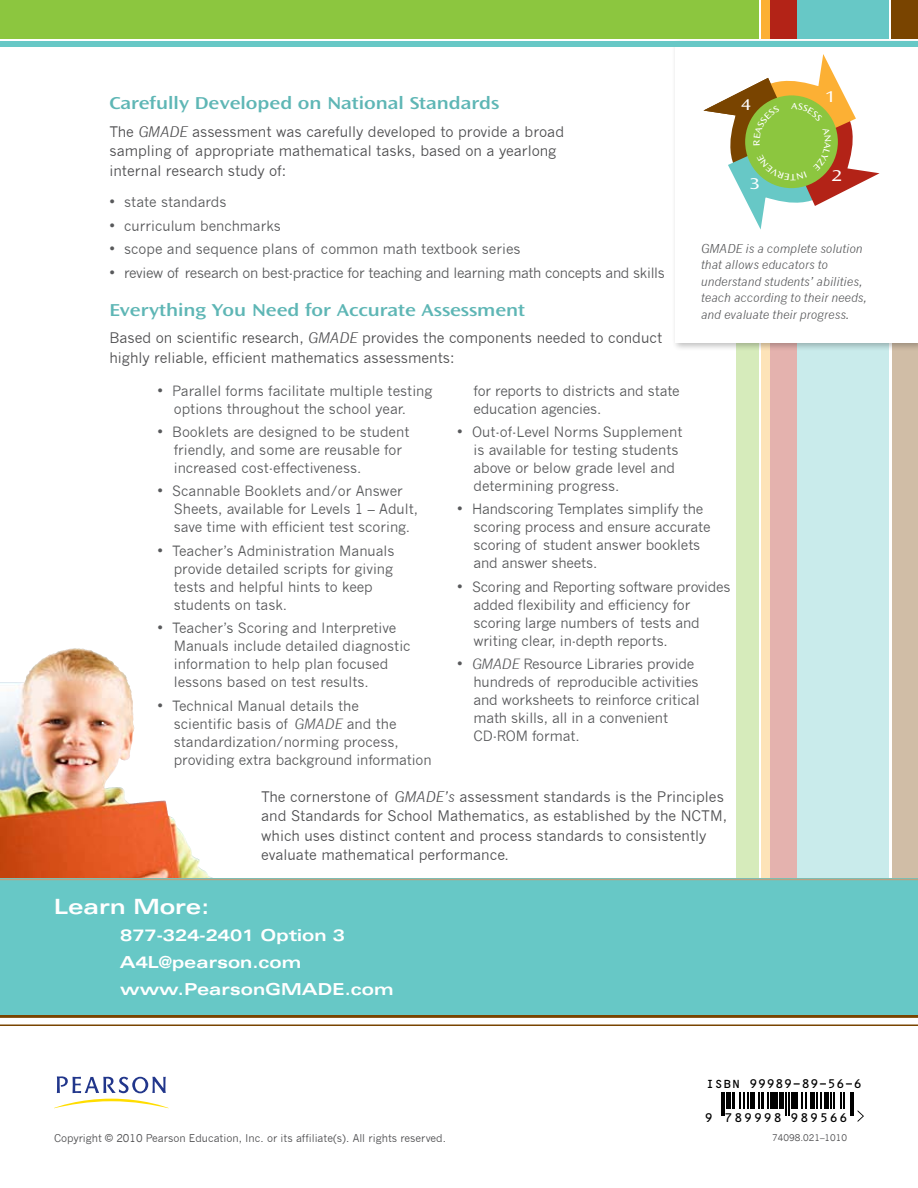
<style>
.page{position:relative;width:918px;height:1188px;background:#fff}
.page>*{position:absolute;margin:0;border:0;box-sizing:border-box;transform-origin:0 0}
.t1{font:700 expanded 21px "Univers";color:#fff}
.t2{font:18px "Ocean Sans MM 512 800";color:#5eb6b5}
.t3{font:700 expanded 16.5px/27px "Univers";color:#fff}
.t4{font:16.35px "Ocean Sans MM 403 800";color:#fff}
.t5{font:14.25px/19.5px "News Gothic";color:#4d4d4f}
.t6{font:13.8px/18px "News Gothic";color:#58595b}
.t7{font:13.8px "News Gothic";letter-spacing:-.025em;color:#58595b}
.t8{font:italic 12px/16.5px "News Gothic";color:#58595b}
.t9{font:12px "OCRB";letter-spacing:.005em;color:#000}
.t10{font:12px "OCRB";letter-spacing:.1em;color:#000}
.t11{font:10.5px "News Gothic";color:#4d4d4f}
.t12{font:9px "News Gothic";color:#4d4d4f}
.s1{font-style:italic}
.s2{font-size:15.75px}
.s3{font-style:italic;font-size:15.75px}
</style>
<div class="page">
<div style="left:736px;top:45px;width:22px;height:906px;background:#d6ebbb"></div>
<div style="left:761px;top:45px;width:9px;height:906px;background:#fde3b8"></div>
<div style="left:770px;top:45px;width:27px;height:906px;background:#e4b2ae"></div>
<div style="left:797px;top:45px;width:92px;height:906px;background:#c9ebeb"></div>
<div style="left:892px;top:45px;width:26px;height:906px;background:#d0bda6"></div>
<div style="left:671px;top:38px;width:247px;height:313px;background:#000;opacity:.25"></div>
<div style="left:675px;top:42px;width:242px;height:300px;background:#fff"></div>
<img style="left:0;top:648px;width:227px;height:231px">
<div style="left:0;top:41px;width:917px;height:6px;background:#67c8c6"></div>
<div style="left:0;top:0;width:751px;height:38px;background:#8cc63f"></div>
<svg style="left:721px;top:1093px;width:4px;height:23px"></svg>
<div style="left:726px;top:1093px;width:5px;height:16px;background:#000"></div>
<hr style="left:732px;top:1093px;width:3px;height:16px;background:#000">
<svg style="left:739px;top:1093px;width:10px;height:16px"></svg>
<div style="left:750px;top:1093px;width:5px;height:16px;background:#000"></div>
<svg style="left:759px;top:1093px;width:10px;height:16px"></svg>
<hr style="left:770px;top:1093px;width:4px;height:16px;background:#000">
<hr style="left:775px;top:1093px;width:3px;height:16px;background:#000">
<hr style="left:780px;top:1093px;width:4px;height:16px;background:#000">
<hr style="left:785px;top:1093px;width:2px;height:23px;background:#000">
<hr style="left:788px;top:1093px;width:2px;height:23px;background:#000">
<hr style="left:791px;top:1093px;width:4px;height:16px;background:#000">
<svg style="left:797px;top:1093px;width:9px;height:16px"></svg>
<hr style="left:811px;top:1093px;width:4px;height:16px;background:#000">
<svg style="left:816px;top:1093px;width:6px;height:16px"></svg>
<hr style="left:825px;top:1093px;width:4px;height:16px;background:#000">
<svg style="left:830px;top:1093px;width:14px;height:16px"></svg>
<svg style="left:850px;top:1093px;width:14px;height:29px"></svg>
<svg style="left:57px;top:1076px;width:109px;height:17px"></svg>
<svg style="left:54px;top:1099px;width:115px;height:9px"></svg>
<hr style="left:0;top:1024px;width:918px;height:2px;background:#794400">
<div style="left:0;top:1013px;width:918px;height:5px;background:#794400"></div>
<div style="left:736px;top:0;width:22px;height:38px;background:#8cc63f"></div>
<div style="left:761px;top:0;width:9px;height:38px;background:#fcb034"></div>
<div style="left:770px;top:0;width:27px;height:38px;background:#b32317"></div>
<div style="left:797px;top:0;width:92px;height:38px;background:#67c8c6"></div>
<div style="left:892px;top:0;width:26px;height:38px;background:#794400"></div>
<div style="left:0;top:879px;width:918px;height:136px;background:#67c8c6"></div>
<hr style="left:0;top:879px;width:918px;height:1px;background:#bca180">
<svg style="left:703px;top:54px;width:177px;height:176px"></svg>
<h2 class="t2" style="left:110px;top:93px;width:391px">Carefully Developed on National Standards</h2>
<p class="t5" style="left:110px;top:122px;width:456px">The <span class="s1">GMADE</span> assessment was carefully developed to provide a broad sampling of appropriate mathematical tasks, based on a yearlong internal research study of:</p>
<p class="t6" style="left:110px;top:193px;width:119px"><span class="s2">•</span> state standards</p>
<p class="t6" style="left:110px;top:217px;width:173px"><span class="s2">•</span> curriculum benchmarks</p>
<p class="t6" style="left:110px;top:240px;width:413px"><span class="s2">•</span> scope and sequence plans of common math textbook series</p>
<p class="t7" style="left:110px;top:265px;width:557px"><span class="s2">•</span> review of research on best-practice for teaching and learning math concepts and skills</p>
<h2 class="t2" style="left:110px;top:300px;width:417px">Everything You Need for Accurate Assessment</h2>
<p class="t5" style="left:110px;top:328px;width:554px">Based on scientific research, <span class="s1">GMADE</span> provides the components needed to conduct highly reliable, efficient mathematics assessments:</p>
<p class="t4" style="left:741px;top:95px;width:12px">4</p>
<p class="t4" style="left:750px;top:174px;width:12px">3</p>
<p class="t4" style="left:825px;top:87px;width:12px">1</p>
<p class="t4" style="left:832px;top:166px;width:12px">2</p>
<p class="t8" style="left:701px;top:240px;width:168px">GMADE is a complete solution that allows educators to understand students’ abilities, teach according to their needs, and evaluate their progress.</p>
<p class="t6" style="left:174px;top:382px;width:260px;text-indent:-16px"><span class="s2">•</span> Parallel forms facilitate multiple testing options throughout the school year.</p>
<p class="t6" style="left:174px;top:423px;width:237px;text-indent:-16px"><span class="s2">•</span> Booklets are designed to be student friendly, and some are reusable for increased cost-effectiveness.</p>
<p class="t6" style="left:174px;top:482px;width:246px;text-indent:-16px"><span class="s2">•</span> Scannable Booklets and/or Answer<br>Sheets, available for Levels 1 – Adult, save time with efficient test scoring.</p>
<p class="t6" style="left:174px;top:542px;width:222px;text-indent:-16px"><span class="s2">•</span> Teacher’s Administration Manuals provide detailed scripts for giving tests and helpful hints to keep students on task.</p>
<p class="t6" style="left:174px;top:619px;width:238px;text-indent:-16px"><span class="s2">•</span> Teacher’s Scoring and Interpretive Manuals include detailed diagnostic information to help plan focused lessons based on test results.</p>
<p class="t6" style="left:174px;top:697px;width:259px;text-indent:-16px"><span class="s2">•</span> Technical Manual details the<br>scientific basis of <span class="s1">GMADE</span> and the standardization/norming process, providing extra background information</p>
<p class="t6" style="left:474px;top:382px;width:208px">for reports to districts and state education agencies.</p>
<p class="t6" style="left:474px;top:423px;width:210px;text-indent:-16px"><span class="s2">•</span> Out-of-Level Norms Supplement is available for testing students above or below grade level and determining progress.</p>
<p class="t6" style="left:474px;top:500px;width:239px;text-indent:-16px"><span class="s2">•</span> Handscoring Templates simplify the scoring process and ensure accurate scoring of student answer booklets and answer sheets.</p>
<p class="t6" style="left:474px;top:578px;width:259px;text-indent:-16px"><span class="s2">•</span> Scoring and Reporting software provides added flexibility and efficiency for scoring large numbers of tests and writing clear, in-depth reports.</p>
<p class="t6" style="left:474px;top:655px;width:228px;text-indent:-16px"><span class="s3">•</span> <span class="s1">GMADE</span> Resource Libraries provide hundreds of reproducible activities and worksheets to reinforce critical math skills, all in a convenient<br>CD-ROM format.</p>
<p class="t5" style="left:261px;top:787px;width:467px">The cornerstone of <span class="s1">GMADE’s</span> assessment standards is the Principles and Standards for School Mathematics, as established by the NCTM, which uses distinct content and process standards to consistently evaluate mathematical performance.</p>
<h1 class="t1" style="left:54px;top:895px;width:157px">Learn More:</h1>
<p class="t3" style="left:120px;top:921px;width:275px">877-324-2401 Option 3<br>A4L@pearson.com www.PearsonGMADE.com</p>
<p class="t9" style="left:706px;top:1078px;width:158px">ISBN 99989-89-56-6</p>
<p class="t10" style="left:705px;top:1112px;width:145px">9 789998 989566</p>
<p class="t11" style="left:54px;top:1132px;width:394px">Copyright © 2010 Pearson Education, Inc. or its affiliate(s). All rights reserved.</p>
<p class="t12" style="left:772px;top:1132px;width:76px">74098.021–1010</p>
</div>
